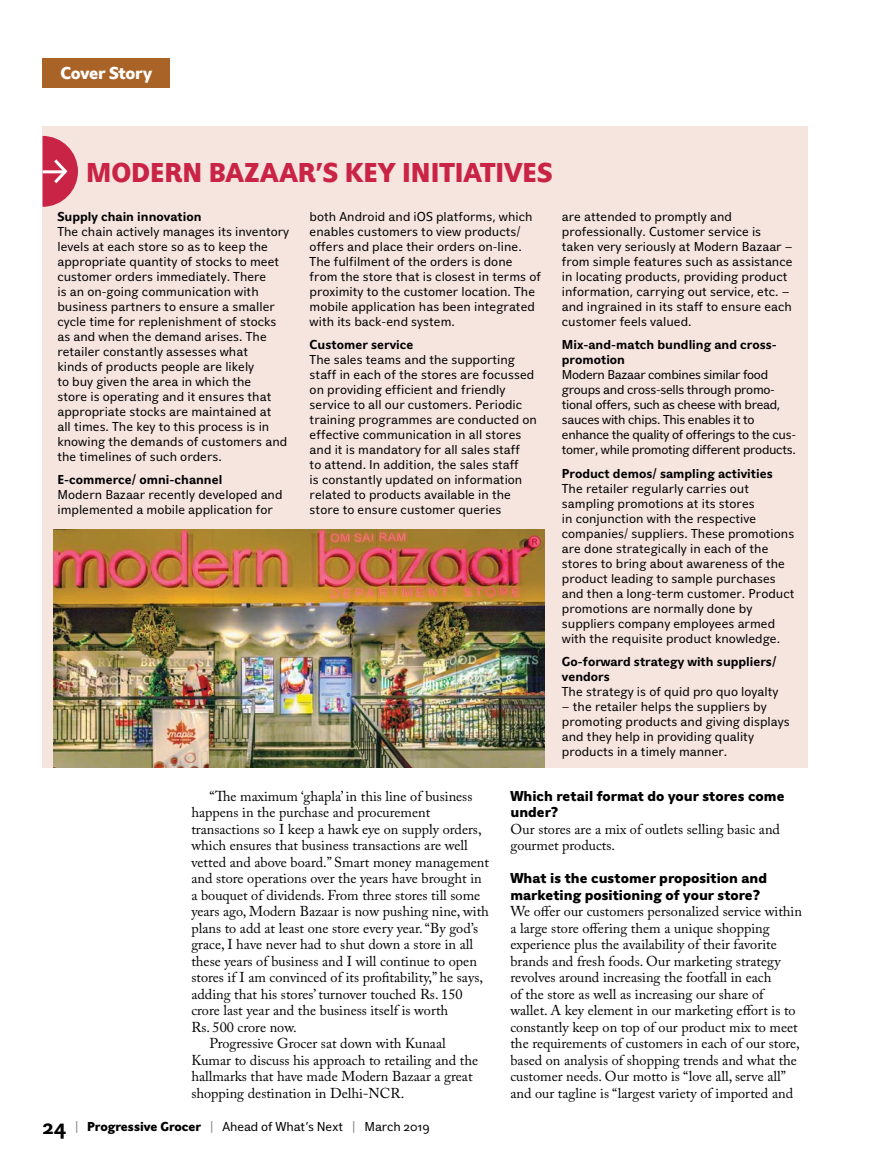
<style>
.page{position:relative;width:872px;height:1170px;background:#fff}
.page>*{position:absolute;margin:0;border:0;box-sizing:border-box;transform-origin:0 0}
.t1{font:800 28.5px "Eau Naturelle Sans";letter-spacing:.005em;color:#c92445}
.t2{font:800 18px "Eau Naturelle Sans";letter-spacing:-.015em;color:#fff}
.t3{font:800 15px/16.5px "Eau Naturelle Sans";color:#000}
.t4{font:14.25px/16.5px "Adobe Caslon Pro";color:#000}
.t5{font:13.5px/15px "Eau Naturelle Sans";color:#000}
.t6{font:13.5px/15px "Eau Naturelle Sans";letter-spacing:-.025em;color:#000}
.t7{font:700 13.5px/15px "Eau Naturelle Sans";color:#000}
.s1{font-weight:700;font-size:22.5px}
.s2{font-weight:500;color:#808285}
.s3{font-weight:800}
</style>
<div class="page">
<div style="left:43px;top:58px;width:127px;height:30px;background:#aa6326"></div>
<div style="left:43px;top:126px;width:765px;height:641px;background:#f6e4df"></div>
<svg style="left:43px;top:136px;width:35px;height:71px"></svg>
<hr style="left:43px;top:170px;width:23px;height:3px;background:#fff">
<img style="left:53px;top:529px;width:491px;height:238px">
<h2 class="t2" style="left:61px;top:66px;width:93px">Cover Story</h2>
<h1 class="t1" style="left:86px;top:161px;width:468px">MODERN BAZAAR’S KEY INITIATIVES</h1>
<p class="t7" style="left:57px;top:210px;width:146px">Supply chain innovation</p>
<p class="t5" style="left:57px;top:225px;width:233px">The chain actively manages its inventory levels at each store so as to keep the appropriate quantity of stocks to meet customer orders immediately. There<br>is an on-going communication with business partners to ensure a smaller cycle time for replenishment of stocks as and when the demand arises. The retailer constantly assesses what<br>kinds of products people are likely<br>to buy given the area in which the<br>store is operating and it ensures that appropriate stocks are maintained at<br>all times. The key to this process is in knowing the demands of customers and the timelines of such orders.</p>
<p class="t7" style="left:57px;top:473px;width:166px">E-commerce/ omni-channel</p>
<p class="t5" style="left:57px;top:488px;width:227px">Modern Bazaar recently developed and implemented a mobile application for</p>
<p class="t5" style="left:310px;top:210px;width:233px">both Android and iOS platforms, which enables customers to view products/ offers and place their orders on-line.<br>The fulfilment of the orders is done from the store that is closest in terms of proximity to the customer location. The mobile application has been integrated with its back-end system.</p>
<p class="t7" style="left:310px;top:338px;width:105px">Customer service</p>
<p class="t5" style="left:310px;top:353px;width:229px">The sales teams and the supporting staff in each of the stores are focussed on providing efficient and friendly service to all our customers. Periodic training programmes are conducted on effective communication in all stores and it is mandatory for all sales staff<br>to attend. In addition, the sales staff<br>is constantly updated on information related to products available in the store to ensure customer queries</p>
<p class="t5" style="left:562px;top:210px;width:232px">are attended to promptly and professionally. Customer service is taken very seriously at Modern Bazaar – from simple features such as assistance in locating products, providing product information, carrying out service, etc. – and ingrained in its staff to ensure each customer feels valued.</p>
<p class="t7" style="left:562px;top:338px;width:216px">Mix-and-match bundling and cross&shy;promotion</p>
<p class="t6" style="left:562px;top:368px;width:236px">Modern Bazaar combines similar food groups and cross-sells through promo&shy;tional offers, such as cheese with bread, sauces with chips. This enables it to enhance the quality of offerings to the cus&shy;tomer, while promoting different products.</p>
<p class="t7" style="left:562px;top:467px;width:212px">Product demos/ sampling activities</p>
<p class="t5" style="left:562px;top:482px;width:234px">The retailer regularly carries out sampling promotions at its stores<br>in conjunction with the respective companies/ suppliers. These promotions are done strategically in each of the stores to bring about awareness of the product leading to sample purchases and then a long-term customer. Product promotions are normally done by suppliers company employees armed with the requisite product knowledge.</p>
<p class="t7" style="left:562px;top:655px;width:216px">Go-forward strategy with suppliers/ vendors</p>
<p class="t5" style="left:562px;top:685px;width:218px">The strategy is of quid pro quo loyalty</p>
<p class="t5" style="left:562px;top:700px;width:229px">– the retailer helps the suppliers by promoting products and giving displays and they help in providing quality products in a timely manner.</p>
<p class="t4" style="left:209px;top:788px;width:264px">“The maximum ‘ghapla’ in this line of business</p>
<p class="t4" style="left:191px;top:805px;width:240px">happens in the purchase and procurement</p>
<p class="t4" style="left:191px;top:821px;width:292px">transactions so I keep a hawk eye on supply orders,</p>
<p class="t4" style="left:191px;top:838px;width:278px">which ensures that business transactions are well</p>
<p class="t4" style="left:191px;top:854px;width:299px">vetted and above board.” Smart money management</p>
<p class="t4" style="left:191px;top:871px;width:292px">and store operations over the years have brought in</p>
<p class="t4" style="left:191px;top:887px;width:290px">a bouquet of dividends. From three stores till some</p>
<p class="t4" style="left:191px;top:904px;width:299px">years ago, Modern Bazaar is now pushing nine, with</p>
<p class="t4" style="left:191px;top:920px;width:288px">plans to add at least one store every year. “By god’s</p>
<p class="t4" style="left:191px;top:937px;width:283px">grace, I have never had to shut down a store in all</p>
<p class="t4" style="left:191px;top:953px;width:287px">these years of business and I will continue to open</p>
<p class="t4" style="left:191px;top:970px;width:293px">stores if I am convinced of its profitability,” he says,</p>
<p class="t4" style="left:191px;top:986px;width:273px">adding that his stores’ turnover touched Rs. 150</p>
<p class="t4" style="left:191px;top:1003px;width:258px">crore last year and the business itself is worth</p>
<p class="t4" style="left:191px;top:1019px;width:107px">Rs. 500 crore now.</p>
<p class="t4" style="left:209px;top:1036px;width:238px">Progressive Grocer sat down with Kunaal</p>
<p class="t4" style="left:191px;top:1052px;width:288px">Kumar to discuss his approach to retailing and the</p>
<p class="t4" style="left:191px;top:1069px;width:283px">hallmarks that have made Modern Bazaar a great</p>
<p class="t4" style="left:191px;top:1085px;width:214px">shopping destination in Delhi-NCR.</p>
<p class="t5" style="left:43px;top:1120px;width:389px"><span class="s1">24</span> <span class="s2">|</span> <span class="s3">Progressive Grocer</span> <span class="s2">|</span> Ahead of What’s Next <span class="s2">|</span> March 2019</p>
<p class="t3" style="left:510px;top:788px;width:276px">Which retail format do your stores come under?</p>
<p class="t4" style="left:510px;top:821px;width:271px">Our stores are a mix of outlets selling basic and gourmet products.</p>
<p class="t3" style="left:510px;top:871px;width:258px">What is the customer proposition and marketing positioning of your store?</p>
<p class="t4" style="left:510px;top:904px;width:293px">We offer our customers personalized service within a large store offering them a unique shopping experience plus the availability of their favorite brands and fresh foods. Our marketing strategy revolves around increasing the footfall in each<br>of the store as well as increasing our share of wallet. A key element in our marketing effort is to constantly keep on top of our product mix to meet the requirements of customers in each of our store, based on analysis of shopping trends and what the customer needs. Our motto is “love all, serve all” and our tagline is “largest variety of imported and</p>
</div>
